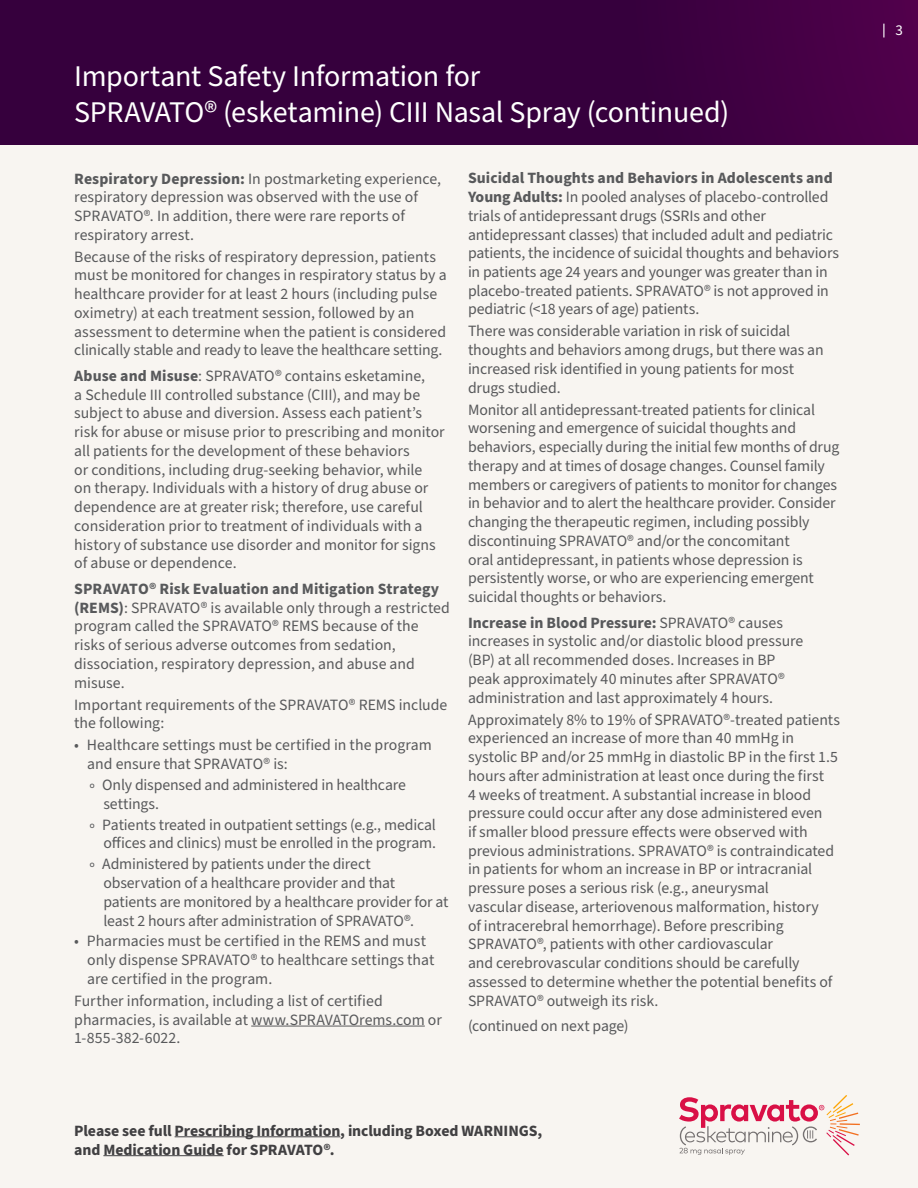
<style>
.page{position:relative;width:918px;height:1188px;background:#fff}
.page>*{position:absolute;margin:0;border:0;box-sizing:border-box;transform-origin:0 0}
.t1{font:30px/36px "Source Sans Pro";letter-spacing:-.01em;color:#fff}
.t2{font:15.75px/18.8px "Source Sans Pro";letter-spacing:-.005em;color:#58595b}
.t3{font:700 15.75px/18.9px "Source Sans Pro";letter-spacing:-.005em;color:#414042}
.t4{font:15px "Source Sans Pro";color:#fff}
.s1{font-weight:700}
</style>
<div class="page">
<div style="left:0;top:135px;width:918px;height:1053px;background:#f8f5f1"></div>
<div style="left:0;top:0;width:918px;height:145px;background:linear-gradient(to right,#30003a,#404)"></div>
<svg style="left:679px;top:1095px;width:181px;height:60px"></svg>
<svg style="left:883px;top:24px;width:1px;height:13px"></svg>
<hr style="left:251px;top:1026px;width:174px;height:1px;background:#58595b">
<hr style="left:175px;top:1136px;width:165px;height:1px;background:#414042">
<hr style="left:103px;top:1155px;width:121px;height:1px;background:#414042">
<h1 class="t1" style="left:74px;top:59px;width:657px">Important Safety Information for<br>SPRAVATO® (esketamine) CIII Nasal Spray (continued)</h1>
<p class="t2" style="left:74px;top:169px;width:368px"><span class="s1">Respiratory Depression:</span> In postmarketing experience, respiratory depression was observed with the use of SPRAVATO®. In addition, there were rare reports of respiratory arrest.</p>
<p class="t2" style="left:74px;top:248px;width:374px">Because of the risks of respiratory depression, patients must be monitored for changes in respiratory status by a healthcare provider for at least 2 hours (including pulse oximetry) at each treatment session, followed by an assessment to determine when the patient is considered clinically stable and ready to leave the healthcare setting.</p>
<p class="t2" style="left:74px;top:367px;width:372px"><span class="s1">Abuse and Misuse</span>: SPRAVATO® contains esketamine,<br>a Schedule III controlled substance (CIII), and may be subject to abuse and diversion. Assess each patient’s risk for abuse or misuse prior to prescribing and monitor all patients for the development of these behaviors<br>or conditions, including drug-seeking behavior, while<br>on therapy. Individuals with a history of drug abuse or dependence are at greater risk; therefore, use careful consideration prior to treatment of individuals with a history of substance use disorder and monitor for signs of abuse or dependence.</p>
<p class="t2" style="left:74px;top:580px;width:377px"><span class="s1">SPRAVATO® Risk Evaluation and Mitigation Strategy (REMS)</span>: SPRAVATO® is available only through a restricted program called the SPRAVATO® REMS because of the risks of serious adverse outcomes from sedation, dissociation, respiratory depression, and abuse and misuse.</p>
<p class="t2" style="left:74px;top:695px;width:375px">Important requirements of the SPRAVATO® REMS include the following:</p>
<p class="t2" style="left:87px;top:736px;width:346px;text-indent:-13px">• Healthcare settings must be certified in the program and ensure that SPRAVATO® is:</p>
<p class="t2" style="left:103px;top:776px;width:304px;text-indent:-13px">◦ Only dispensed and administered in healthcare settings.</p>
<p class="t2" style="left:90px;top:816px;width:348px;text-align:right">◦ Patients treated in outpatient settings (e.g., medical offices and clinics) must be enrolled in the program.</p>
<p class="t2" style="left:103px;top:855px;width:347px;text-indent:-13px">◦ Administered by patients under the direct observation of a healthcare provider and that patients are monitored by a healthcare provider for at least 2 hours after administration of SPRAVATO®.</p>
<p class="t2" style="left:87px;top:932px;width:349px;text-indent:-13px">• Pharmacies must be certified in the REMS and must only dispense SPRAVATO® to healthcare settings that are certified in the program.</p>
<p class="t2" style="left:74px;top:992px;width:369px">Further information, including a list of certified pharmacies, is available at www.SPRAVATOrems.com or<br>1-855-382-6022.</p>
<p class="t2" style="left:468px;top:169px;width:373px"><span class="s1">Suicidal Thoughts and Behaviors in Adolescents and Young Adults:</span> In pooled analyses of placebo-controlled trials of antidepressant drugs (SSRIs and other antidepressant classes) that included adult and pediatric patients, the incidence of suicidal thoughts and behaviors in patients age 24 years and younger was greater than in placebo-treated patients. SPRAVATO® is not approved in pediatric (&lt;18 years of age) patients.</p>
<p class="t2" style="left:468px;top:322px;width:357px">There was considerable variation in risk of suicidal thoughts and behaviors among drugs, but there was an increased risk identified in young patients for most drugs studied.</p>
<p class="t2" style="left:468px;top:401px;width:373px">Monitor all antidepressant-treated patients for clinical worsening and emergence of suicidal thoughts and behaviors, especially during the initial few months of drug therapy and at times of dosage changes. Counsel family members or caregivers of patients to monitor for changes in behavior and to alert the healthcare provider. Consider changing the therapeutic regimen, including possibly discontinuing SPRAVATO® and/or the concomitant<br>oral antidepressant, in patients whose depression is persistently worse, or who are experiencing emergent suicidal thoughts or behaviors.</p>
<p class="t2" style="left:468px;top:613px;width:337px"><span class="s1">Increase in Blood Pressure:</span> SPRAVATO® causes increases in systolic and/or diastolic blood pressure (BP) at all recommended doses. Increases in BP peak approximately 40 minutes after SPRAVATO® administration and last approximately 4 hours.</p>
<p class="t2" style="left:468px;top:710px;width:374px">Approximately 8% to 19% of SPRAVATO®-treated patients experienced an increase of more than 40 mmHg in systolic BP and/or 25 mmHg in diastolic BP in the first 1.5 hours after administration at least once during the first<br>4 weeks of treatment. A substantial increase in blood pressure could occur after any dose administered even<br>if smaller blood pressure effects were observed with previous administrations. SPRAVATO® is contraindicated in patients for whom an increase in BP or intracranial pressure poses a serious risk (e.g., aneurysmal<br>vascular disease, arteriovenous malformation, history<br>of intracerebral hemorrhage). Before prescribing SPRAVATO®, patients with other cardiovascular<br>and cerebrovascular conditions should be carefully assessed to determine whether the potential benefits of SPRAVATO® outweigh its risk.</p>
<p class="t2" style="left:468px;top:1017px;width:162px">(continued on next page)</p>
<p class="t3" style="left:74px;top:1121px;width:470px">Please see full Prescribing Information, including Boxed WARNINGS, and Medication Guide for SPRAVATO®.</p>
<p class="t4" style="left:896px;top:20px;width:9px">3</p>
</div>
